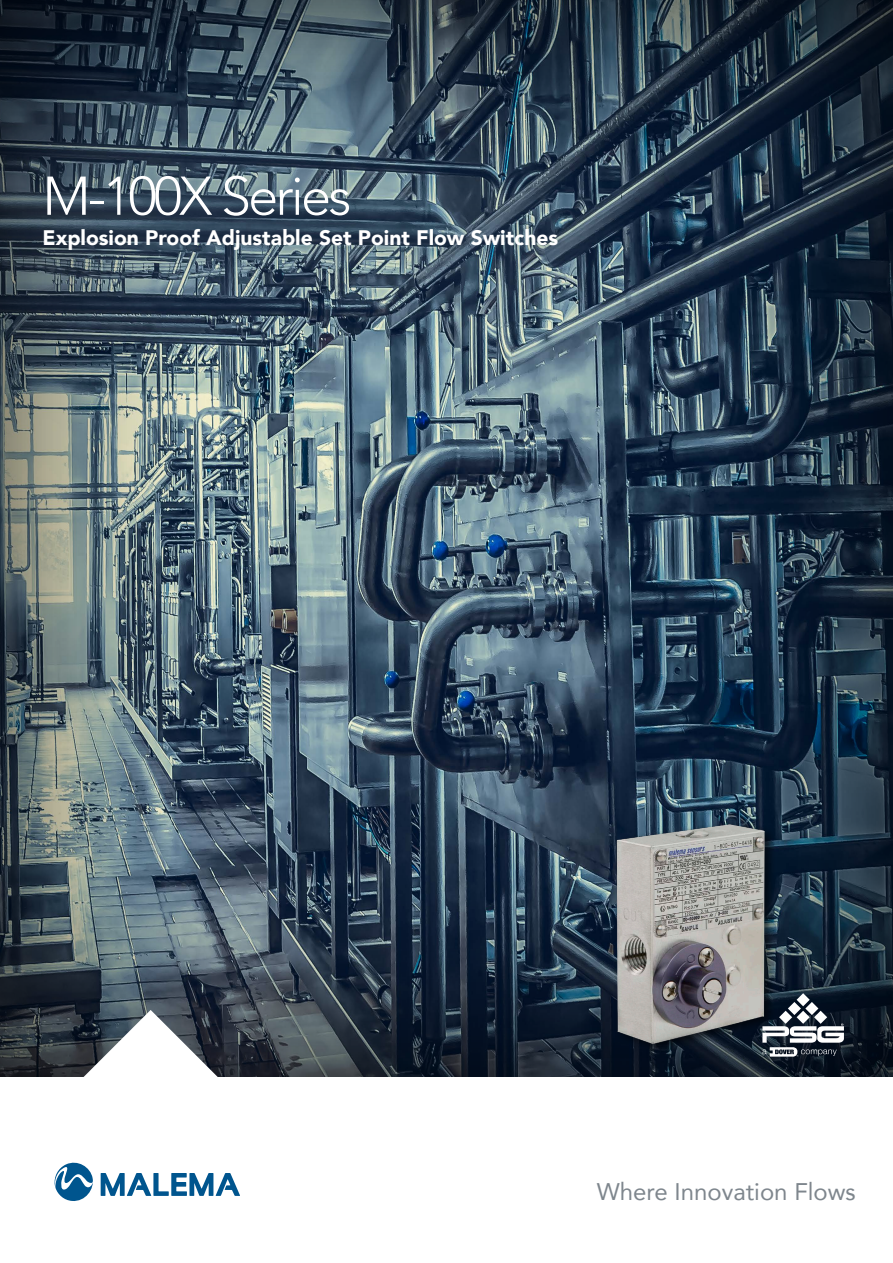
<style>
.page{position:relative;width:893px;height:1263px;background:#fff}
.page>*{position:absolute;margin:0;border:0;box-sizing:border-box;transform-origin:0 0}
.t1{font:300 54px "Avenir";letter-spacing:-.05em;color:#fff}
.t2{font:24px "Avenir";color:#7e868d}
.t3{font:900 21px "Avenir";color:#fff}
</style>
<div class="page">
<img style="left:0;top:0;width:893px;height:1077px">
<svg style="left:797px;top:993px;width:47px;height:64px"></svg>
<svg style="left:54px;top:1010px;width:191px;height:191px"></svg>
<div style="left:0;top:55px;width:676px;height:313px;background:#7e868d;opacity:.16"></div>
<img style="left:581px;top:809px;width:216px;height:248px">
<h1 class="t1" style="left:43px;top:164px;width:310px">M-100X Series</h1>
<p class="t3" style="left:43px;top:219px;width:517px">Explosion Proof Adjustable Set Point Flow Switches</p>
<p class="t2" style="left:597px;top:1172px;width:260px">Where Innovation Flows</p>
</div>
